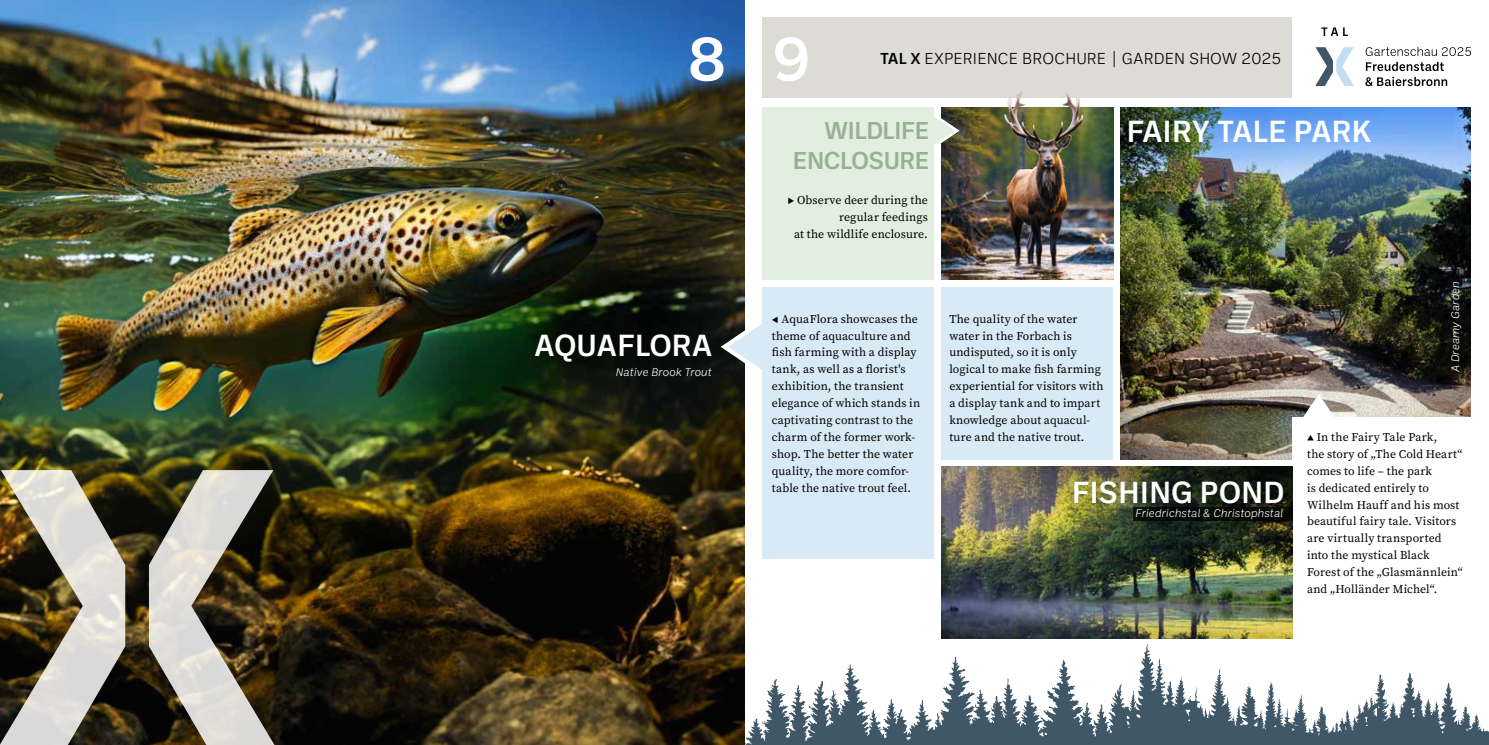
<style>
.page{position:relative;width:1489px;height:745px;background:#fff}
.page>*{position:absolute;margin:0;border:0;box-sizing:border-box;transform-origin:0 0}
.t1{font:500 62.5px "Ballinger";color:#fff}
.t2{font:500 31.25px "Ballinger";color:#fff}
.t3{font:500 25px/30px "Ballinger";letter-spacing:-.025em;color:#96b293;text-align:right}
.t4{font:300 16.25px "Ballinger";color:#000}
.t5{font:11.88px/16.9px "Source Serif Pro";letter-spacing:.01em;color:#000}
.t6{font:italic 300 11.25px "Ballinger";letter-spacing:.005em;color:#fff}
.s1{font-weight:500}
</style>
<div class="page">
<svg style="left:1365px;top:77px;width:81px;height:9px"></svg>
<svg style="left:1365px;top:62px;width:78px;height:9px"></svg>
<svg style="left:1365px;top:47px;width:105px;height:9px"></svg>
<svg style="left:1321px;top:27px;width:26px;height:9px"></svg>
<svg style="left:1315px;top:47px;width:38px;height:39px"></svg>
<svg style="left:744px;top:643px;width:744px;height:101px"></svg>
<img style="left:0;top:0;width:744px;height:744px">
<svg style="left:717px;top:310px;width:45px;height:72px"></svg>
<img style="left:941px;top:240px;width:172px;height:39px">
<svg style="left:934px;top:117px;width:7px;height:28px"></svg>
<img style="left:1120px;top:107px;width:350px;height:352px">
<div style="left:762px;top:107px;width:172px;height:172px;background:#e2eee0"></div>
<div style="left:762px;top:287px;width:172px;height:272px;background:#d8eaf6"></div>
<div style="left:941px;top:287px;width:172px;height:172px;background:#d8eaf6"></div>
<img style="left:941px;top:466px;width:350px;height:172px">
<div style="left:762px;top:18px;width:529px;height:80px;background:#dddbd6"></div>
<svg style="left:1296px;top:391px;width:44px;height:25px"></svg>
<div style="left:1291px;top:416px;width:183px;height:46px;background:#fff"></div>
<div style="left:1132px;top:507px;width:159px;height:13px;background:#060805"></div>
<svg style="left:0;top:470px;width:288px;height:274px;background:#7e7768"></svg>
<img style="left:941px;top:91px;width:172px;height:149px">
<h1 class="t1" style="left:687px;top:16px;width:125px">8 9</h1>
<h3 class="t4" style="left:880px;top:47px;width:403px"><span class="s1">TAL X</span> EXPERIENCE BROCHURE | GARDEN SHOW 2025</h3>
<h2 class="t2" style="left:534px;top:323px;width:180px">AQUAFLORA</h2>
<p class="t6" style="left:616px;top:365px;width:97px">Native Brook Trout</p>
<h3 class="t3" style="left:792px;top:114px;width:138px">WILDLIFE<br>ENCLOSURE</h3>
<p class="t5" style="left:787px;top:192px;width:142px;text-align:right">▶ Observe deer during the regular feedings<br>at the wildlife enclosure.</p>
<p class="t5" style="left:772px;top:310px;width:150px">◀ AquaFlora showcases the theme of aquaculture and fish farming with a display tank, as well as a florist's exhibition, the transient elegance of which stands in captivating contrast to the charm of the former work&shy;shop. The better the water quality, the more comfor&shy;table the native trout feel.</p>
<h2 class="t2" style="left:1126px;top:110px;width:246px">FAIRY TALE PARK</h2>
<p class="t5" style="left:949px;top:310px;width:156px">The quality of the water water in the Forbach is undisputed, so it is only logical to make fish farming experiential for visitors with a display tank and to impart knowledge about aquacul&shy;ture and the native trout.</p>
<h2 class="t2" style="left:1072px;top:470px;width:214px">FISHING POND</h2>
<p class="t6" style="left:1135px;top:505px;width:149px">Friedrichstal &amp; Christophstal</p>
<p class="t6" style="left:1447px;top:372px;width:93px;rotate:-90deg">A Dreamy Garden</p>
<p class="t5" style="left:1306px;top:428px;width:157px">▲ In the Fairy Tale Park,<br>the story of „The Cold Heart“ comes to life – the park<br>is dedicated entirely to<br>Wilhelm Hauff and his most beautiful fairy tale. Visitors are virtually transported into the mystical Black<br>Forest of the „Glasmännlein“ and „Holländer Michel“.</p>
</div>
